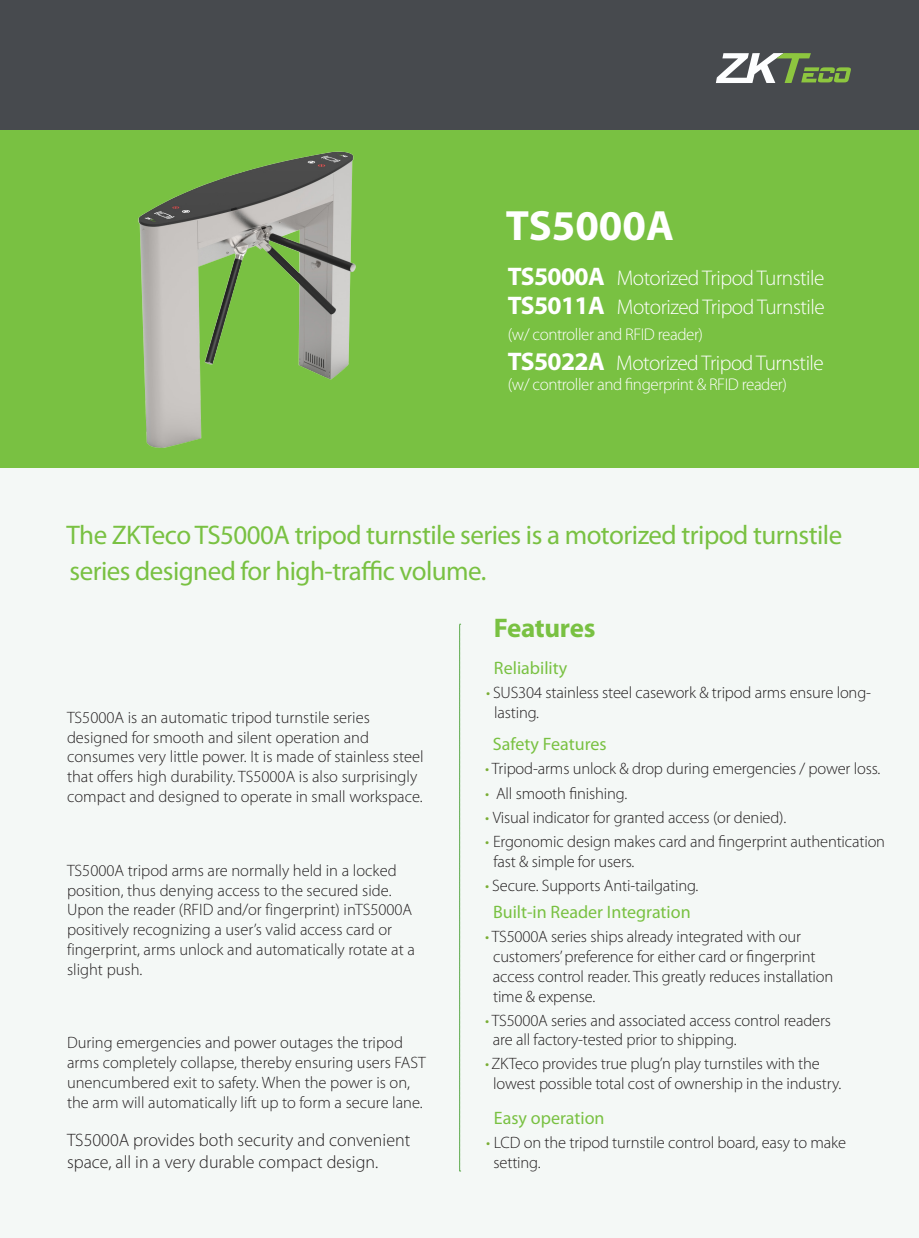
<style>
.page{position:relative;width:919px;height:1238px;background:#fff}
.page>*{position:absolute;margin:0;border:0;box-sizing:border-box;transform-origin:0 0}
.t1{font:700 42.6px "Myriad Pro";color:#fff}
.Headline{font:27px/36px "Myriad Pro";letter-spacing:-.02em;color:#79c142}
.headlines_SPEC{font:700 27px "Myriad Pro";letter-spacing:-.01em;color:#79c142}
.Headline-2{font:300 21.3px "Myriad Pro";letter-spacing:-.025em;color:#fff}
.TS_introduction{font:300 18px/21.6px "Myriad Pro";color:#231f20}
.Headline_2{font:18px "Myriad Pro";color:#79c142}
.Headline-3{font:300 16.95px "Myriad Pro";letter-spacing:-.025em;color:#fff}
.TS_introduction-2{font:300 16.5px/19.8px "Myriad Pro";letter-spacing:-.01em;color:#231f20}
.s1{font-weight:700;font-size:25.5px}
.s2{color:#7aae36}
</style>
<div class="page">
<div style="left:0;top:0;width:918px;height:1237px;background:#f4f8f6"></div>
<div style="left:0;top:0;width:918px;height:130px;background:#474a4e"></div>
<div style="left:0;top:130px;width:918px;height:338px;background:#79c142"></div>
<svg style="left:716px;top:53px;width:134px;height:30px"></svg>
<svg style="left:459px;top:624px;width:1px;height:547px"></svg>
<img style="left:138px;top:151px;width:218px;height:297px">
<p class="t1" style="left:506px;top:198px;width:170px">TS5000A</p>
<p class="Headline-2" style="left:507px;top:265px;width:318px"><span class="s1">TS5000A</span> Motorized Tripod Turnstile</p>
<p class="Headline-2" style="left:507px;top:294px;width:318px"><span class="s1">TS5011A</span> Motorized Tripod Turnstile</p>
<p class="Headline-3" style="left:507px;top:324px;width:197px">(w/ controller and RFID reader)</p>
<p class="Headline-2" style="left:507px;top:350px;width:317px"><span class="s1">TS5022A</span> Motorized Tripod Turnstile</p>
<p class="Headline-3" style="left:507px;top:374px;width:281px">(w/ controller and fingerprint &amp; RFID reader)</p>
<p class="Headline" style="left:67px;top:516px;width:777px">The ZKTeco TS5000A tripod turnstile series is a motorized tripod turnstile series designed for high-traffic volume.</p>
<p class="TS_introduction-2" style="left:67px;top:707px;width:358px">TS5000A is an automatic tripod turnstile series designed for smooth and silent operation and consumes very little power. It is made of stainless steel that offers high durability. TS5000A is also surprisingly compact and designed to operate in small workspace.</p>
<p class="TS_introduction-2" style="left:67px;top:860px;width:349px">TS5000A tripod arms are normally held in a locked position, thus denying access to the secured side.<br>Upon the reader (RFID and/or fingerprint) inTS5000A positively recognizing a user’s valid access card or fingerprint, arms unlock and automatically rotate at a slight push.</p>
<p class="TS_introduction-2" style="left:67px;top:1032px;width:360px">During emergencies and power outages the tripod arms completely collapse, thereby ensuring users FAST unencumbered exit to safety. When the power is on, the arm will automatically lift up to form a secure lane.</p>
<p class="TS_introduction" style="left:67px;top:1128px;width:345px">TS5000A provides both security and convenient space, all in a very durable compact design.</p>
<p class="headlines_SPEC" style="left:493px;top:610px;width:103px">Features</p>
<p class="Headline_2" style="left:494px;top:656px;width:75px">Reliability</p>
<p class="TS_introduction-2" style="left:494px;top:682px;width:378px;text-indent:-8px"><span class="s2">•</span> SUS304 stainless steel casework &amp; tripod arms ensure long&shy;lasting.</p>
<p class="Headline_2" style="left:493px;top:733px;width:115px">Safety Features</p>
<p class="TS_introduction-2" style="left:485px;top:759px;width:396px"><span class="s2">•</span> Tripod-arms unlock &amp; drop during emergencies / power loss.</p>
<p class="TS_introduction-2" style="left:485px;top:783px;width:143px"><span class="s2">•</span> All smooth finishing.</p>
<p class="TS_introduction-2" style="left:485px;top:807px;width:302px"><span class="s2">•</span> Visual indicator for granted access (or denied).</p>
<p class="TS_introduction-2" style="left:493px;top:831px;width:393px;text-indent:-8px"><span class="s2">•</span> Ergonomic design makes card and fingerprint authentication fast &amp; simple for users.</p>
<p class="TS_introduction-2" style="left:485px;top:875px;width:215px"><span class="s2">•</span> Secure. Supports Anti-tailgating.</p>
<p class="Headline_2" style="left:493px;top:900px;width:199px">Built-in Reader Integration</p>
<p class="TS_introduction-2" style="left:493px;top:926px;width:342px;text-indent:-8px"><span class="s2">•</span> TS5000A series ships already integrated with our customers’ preference for either card or fingerprint access control reader. This greatly reduces installation time &amp; expense.</p>
<p class="TS_introduction-2" style="left:493px;top:1009px;width:339px;text-indent:-8px"><span class="s2">•</span> TS5000A series and associated access control readers are all factory-tested prior to shipping.</p>
<p class="TS_introduction-2" style="left:493px;top:1053px;width:350px;text-indent:-8px"><span class="s2">•</span>ZKTeco provides true plug’n play turnstiles with the lowest possible total cost of ownership in the industry.</p>
<p class="Headline_2" style="left:494px;top:1107px;width:112px">Easy operation</p>
<p class="TS_introduction-2" style="left:493px;top:1132px;width:354px;text-indent:-7px"><span class="s2">•</span> LCD on the tripod turnstile control board, easy to make setting.</p>
</div>
